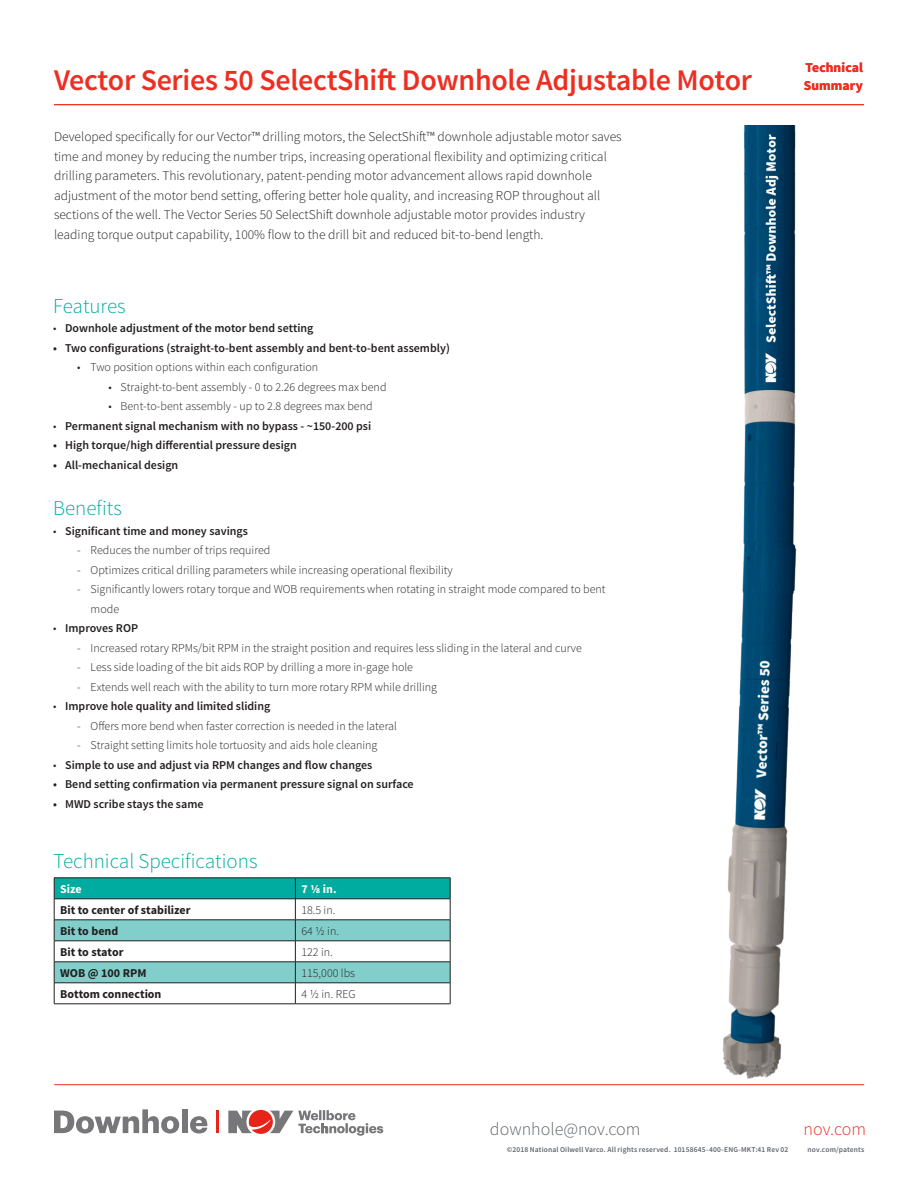
<style>
.page{position:relative;width:918px;height:1188px;background:#fff}
.page>*{position:absolute;margin:0;border:0;box-sizing:border-box;transform-origin:0 0}
.t1{font:600 30px "Source Sans Pro";letter-spacing:-.01em;color:#ee2e22}
.t2{font:300 21px "Source Sans Pro";color:#00aca0}
.t3{font:300 18px "Source Sans Pro";color:#5f6369}
.t4{font:300 18px "Source Sans Pro";color:#ee2e22}
.t5{font:300 13.5px/19.5px "Source Sans Pro";color:#231f20}
.Body_Text_Semibold{font:700 13.5px "Source Sans Pro";letter-spacing:.01em;color:#ee2e22}
.t6{font:300 12px/19.5px "Source Sans Pro";color:#231f20}
.t7{font:600 12px "Source Sans Pro";color:#231f20}
.t8{font:700 12px "Source Sans Pro";color:#231f20}
.t9{font:700 12px "Source Sans Pro";color:#fff}
.t10{font:600 7.5px "Source Sans Pro";letter-spacing:.02em;color:#5f6369}
.s1{font-weight:300}
</style>
<div class="page">
<hr style="left:54px;top:1084px;width:810px;height:1px;background:#ee2e22">
<img style="left:723px;top:125px;width:74px;height:954px">
<hr style="left:216px;top:1111px;width:2px;height:22px;background:#e72419">
<svg style="left:228px;top:1110px;width:155px;height:26px"></svg>
<svg style="left:54px;top:1109px;width:125px;height:24px"></svg>
<div style="left:182px;top:1109px;width:5px;height:24px;background:#77777a"></div>
<svg style="left:190px;top:1116px;width:17px;height:17px"></svg>
<hr style="left:54px;top:104px;width:810px;height:1px;background:#ee2e22">
<svg style="left:54px;top:878px;width:397px;height:126px"></svg>
<hr style="left:54px;top:920px;width:241px;height:1px;background:#231f20">
<hr style="left:295px;top:920px;width:155px;height:1px;background:#231f20">
<hr style="left:54px;top:941px;width:241px;height:1px;background:#231f20">
<hr style="left:295px;top:941px;width:155px;height:1px;background:#231f20">
<hr style="left:54px;top:962px;width:241px;height:1px;background:#231f20">
<hr style="left:295px;top:962px;width:155px;height:1px;background:#231f20">
<hr style="left:54px;top:983px;width:241px;height:1px;background:#231f20">
<hr style="left:295px;top:983px;width:155px;height:1px;background:#231f20">
<hr style="left:54px;top:1004px;width:241px;height:1px;background:#231f20">
<hr style="left:295px;top:1004px;width:155px;height:1px;background:#231f20">
<p class="t1" style="left:54px;top:61px;width:700px">Vector Series 50 SelectShift Downhole Adjustable Motor</p>
<p class="t5" style="left:54px;top:127px;width:569px">Developed specifically for our Vector™ drilling motors, the SelectShift™ downhole adjustable motor saves time and money by reducing the number trips, increasing operational flexibility and optimizing critical drilling parameters. This revolutionary, patent-pending motor advancement allows rapid downhole adjustment of the motor bend setting, offering better hole quality, and increasing ROP throughout all sections of the well. The Vector Series 50 SelectShift downhole adjustable motor provides industry leading torque output capability, 100% flow to the drill bit and reduced bit-to-bend length.</p>
<p class="t2" style="left:53px;top:293px;width:74px">Features</p>
<p class="t7" style="left:53px;top:321px;width:262px"><span class="s1">•</span> Downhole adjustment of the motor bend setting</p>
<p class="t7" style="left:53px;top:340px;width:398px">• Two configurations (straight-to-bent assembly and bent-to-bent assembly)</p>
<p class="t6" style="left:77px;top:358px;width:243px">• Two position options within each configuration</p>
<p class="t6" style="left:109px;top:377px;width:279px">• Straight-to-bent assembly - 0 to 2.26 degrees max bend</p>
<p class="t6" style="left:109px;top:397px;width:265px">• Bent-to-bent assembly - up to 2.8 degrees max bend</p>
<p class="t7" style="left:53px;top:418px;width:320px"><span class="s1">•</span> Permanent signal mechanism with no bypass - ~150-200 psi</p>
<p class="t7" style="left:53px;top:438px;width:245px">• High torque/high differential pressure design</p>
<p class="t7" style="left:53px;top:457px;width:127px">• All-mechanical design</p>
<p class="t2" style="left:53px;top:496px;width:70px">Benefits</p>
<p class="t7" style="left:53px;top:523px;width:196px"><span class="s1">•</span> Significant time and money savings</p>
<p class="t6" style="left:77px;top:541px;width:195px">- Reduces the number of trips required</p>
<p class="t6" style="left:77px;top:560px;width:377px">- Optimizes critical drilling parameters while increasing operational flexibility</p>
<p class="t6" style="left:91px;top:580px;width:516px;text-indent:-14px">- Significantly lowers rotary torque and WOB requirements when rotating in straight mode compared to bent mode</p>
<p class="t7" style="left:53px;top:621px;width:86px"><span class="s1">•</span> Improves ROP</p>
<p class="t6" style="left:77px;top:638px;width:506px">- Increased rotary RPMs/bit RPM in the straight position and requires less sliding in the lateral and curve</p>
<p class="t6" style="left:77px;top:658px;width:337px">- Less side loading of the bit aids ROP by drilling a more in-gage hole</p>
<p class="t6" style="left:77px;top:677px;width:361px">- Extends well reach with the ability to turn more rotary RPM while drilling</p>
<p class="t7" style="left:53px;top:699px;width:219px"><span class="s1">•</span> Improve hole quality and limited sliding</p>
<p class="t6" style="left:77px;top:716px;width:321px">- Offers more bend when faster correction is needed in the lateral</p>
<p class="t6" style="left:77px;top:736px;width:302px">- Straight setting limits hole tortuosity and aids hole cleaning</p>
<p class="t7" style="left:53px;top:757px;width:321px"><span class="s1">•</span> Simple to use and adjust via RPM changes and flow changes</p>
<p class="t7" style="left:53px;top:777px;width:362px">• Bend setting confirmation via permanent pressure signal on surface</p>
<p class="t7" style="left:53px;top:796px;width:152px">• MWD scribe stays the same</p>
<p class="t2" style="left:54px;top:849px;width:205px">Technical Specifications</p>
<p class="t9" style="left:60px;top:881px;width:23px">Size</p>
<p class="t9" style="left:301px;top:881px;width:37px">7 1/8 in.</p>
<p class="t8" style="left:60px;top:902px;width:132px">Bit to center of stabilizer</p>
<p class="t6" style="left:301px;top:900px;width:36px">18.5 in.</p>
<p class="t8" style="left:60px;top:923px;width:60px">Bit to bend</p>
<p class="t6" style="left:301px;top:921px;width:39px">64 1/2 in.</p>
<p class="t8" style="left:60px;top:944px;width:65px">Bit to stator</p>
<p class="t6" style="left:301px;top:942px;width:33px">122 in.</p>
<p class="t8" style="left:60px;top:965px;width:88px">WOB @ 100 RPM</p>
<p class="t6" style="left:301px;top:963px;width:55px">115,000 lbs</p>
<p class="t8" style="left:60px;top:986px;width:103px">Bottom connection</p>
<p class="t6" style="left:301px;top:984px;width:56px">4 1/2 in. REG</p>
<p class="Body_Text_Semibold" style="left:805px;top:59px;width:59px">Technical</p>
<p class="Body_Text_Semibold" style="left:804px;top:77px;width:61px">Summary</p>
<h3 class="t3" style="left:490px;top:1118px;width:152px">downhole@nov.com</h3>
<p class="t10" style="left:507px;top:1145px;width:283px">©2018 National Oilwell Varco. All rights reserved. 10158645-400-ENG-MKT:41 Rev 02</p>
<h3 class="t4" style="left:804px;top:1118px;width:64px">nov.com</h3>
<p class="t10" style="left:808px;top:1145px;width:58px">nov.com/patents</p>
</div>
